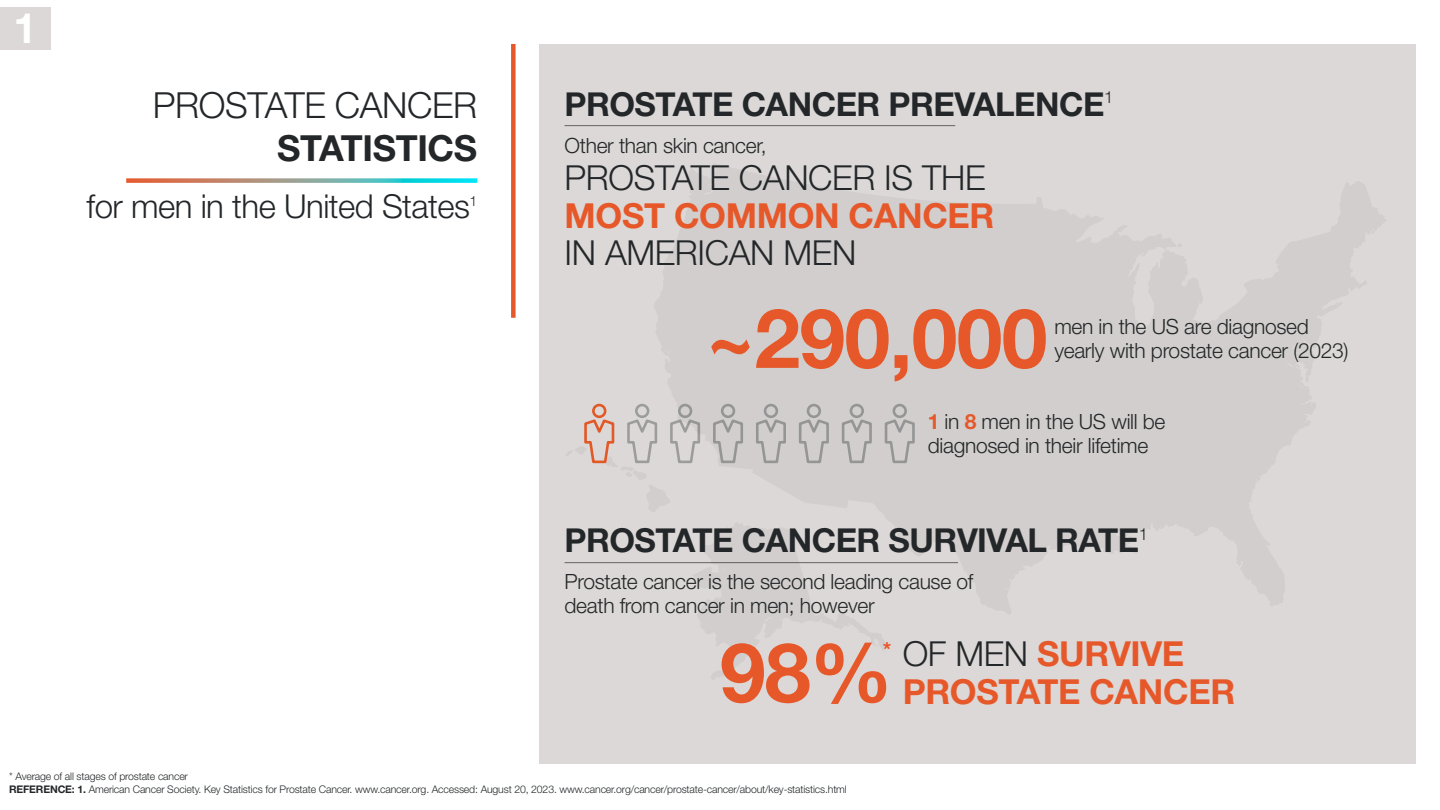
<style>
.page{position:relative;width:1440px;height:810px;background:#fff}
.page>*{position:absolute;margin:0;border:0;box-sizing:border-box;transform-origin:0 0}
.t1{font:700 82.5px "Helvetica Neue LT Std";letter-spacing:-.01em;color:#e65829}
.t2{font:700 42px "Helvetica Neue LT Std";color:#fff}
.t3{font:300 36px/43.5px "Helvetica Neue LT Std";letter-spacing:-.01em;color:#242729;text-align:right}
.t4{font:300 34.5px/37.5px "Helvetica Neue LT Std";letter-spacing:-.01em;color:#242729}
.t5{font:700 34.5px "Helvetica Neue LT Std";letter-spacing:-.01em;color:#e65829}
.t6{font:700 33px "Helvetica Neue LT Std";letter-spacing:-.015em;color:#242729}
.t7{font:300 33px "Helvetica Neue LT Std";letter-spacing:-.015em;color:#242729}
.t8{font:300 21px/24px "Helvetica Neue LT Std";letter-spacing:-.015em;color:#242729}
.t9{font:700 21px "Helvetica Neue LT Std";color:#e65829}
.t10{font:300 13.95px "Helvetica Neue LT Std";color:#242729}
.t11{font:300 10.5px "Helvetica Neue LT Std";letter-spacing:-.015em;color:#242729}
.s1{font-weight:700}
.s2{font-weight:700;color:#e65829}
.s3{font-weight:300;color:#242729}
</style>
<div class="page">
<div style="left:539px;top:44px;width:876px;height:720px;background:#dcd8d7"></div>
<svg style="left:565px;top:163px;width:821px;height:517px"></svg>
<hr style="left:564px;top:125px;width:391px;height:1px;background:#747577">
<hr style="left:564px;top:562px;width:394px;height:1px;background:#747577">
<div style="left:0;top:7px;width:51px;height:43px;background:#dcd8d7"></div>
<svg style="left:126px;top:178px;width:351px;height:5px;background:#8baca0"></svg>
<svg style="left:511px;top:44px;width:4px;height:274px"></svg>
<p class="t2" style="left:14px;top:2px;width:25px">1</p>
<p class="t3" style="left:153px;top:83px;width:326px">PROSTATE CANCER<br><span class="s1">STATISTICS</span></p>
<p class="t7" style="left:87px;top:186px;width:385px">for men in the United States</p>
<p class="t10" style="left:469px;top:192px;width:9px">1</p>
<p class="t6" style="left:564px;top:84px;width:550px">PROSTATE CANCER PREVALENCE<sup>1</sup></p>
<p class="t8" style="left:564px;top:133px;width:203px">Other than skin cancer,</p>
<p class="t4" style="left:564px;top:158px;width:431px">PROSTATE CANCER IS THE<br><span class="s2">MOST COMMON CANCER<br></span>IN AMERICAN MEN</p>
<p class="t1" style="left:706px;top:287px;width:343px">~290,000</p>
<p class="t8" style="left:1054px;top:314px;width:296px">men in the US are diagnosed yearly with prostate cancer (2023)</p>
<p class="t8" style="left:928px;top:409px;width:239px"><span class="s2">1</span> in <span class="s2">8</span> men in the US will be diagnosed in their lifetime</p>
<p class="t6" style="left:564px;top:520px;width:585px">PROSTATE CANCER SURVIVAL RATE<sup>1</sup></p>
<p class="t8" style="left:564px;top:569px;width:410px">Prostate cancer is the second leading cause of death from cancer in men; however</p>
<p class="t5" style="left:902px;top:633px;width:283px"><span class="s3">OF MEN</span> SURVIVE</p>
<p class="t9" style="left:883px;top:636px;width:10px">*</p>
<p class="t1" style="left:720px;top:622px;width:174px">98%</p>
<p class="t5" style="left:902px;top:670px;width:334px">PROSTATE CANCER</p>
<p class="t11" style="left:9px;top:769px;width:180px">* Average of all stages of prostate cancer</p>
<p class="t11" style="left:9px;top:783px;width:839px"><span class="s1">REFERENCE: 1.</span> American Cancer Society. Key Statistics for Prostate Cancer. www.cancer.org. Accessed: August 20, 2023. www.cancer.org/cancer/prostate-cancer/about/key-statistics.html</p>
</div>
